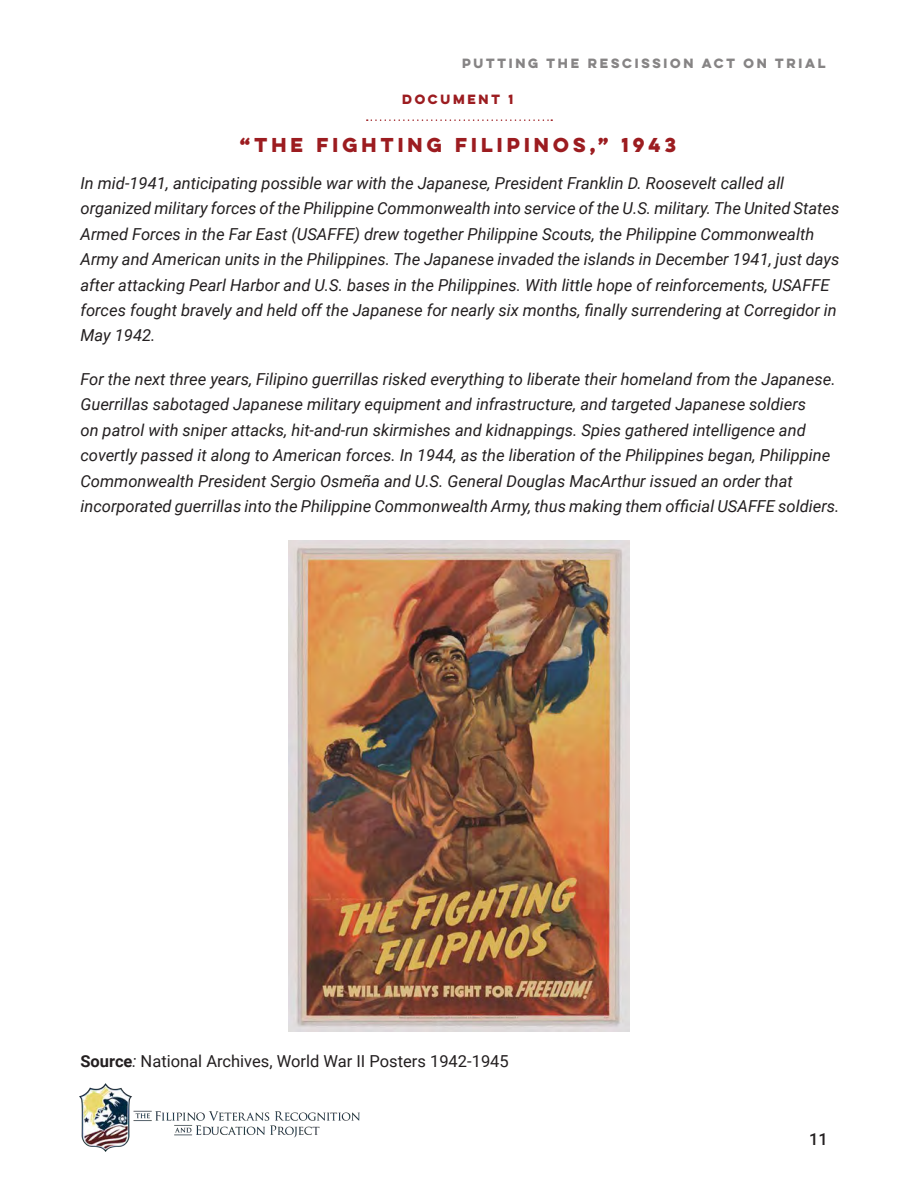
<style>
.page{position:relative;width:918px;height:1188px;background:#fff}
.page>*{position:absolute;margin:0;border:0;box-sizing:border-box;transform-origin:0 0}
.document_title{font:700 18px "Lulo Clean W01 One";color:#9c1c20}
.italic_para{font:italic 16.5px/25.5px "Roboto";color:#231f20}
.regular_para{font:16.5px "Roboto";color:#231f20}
.t1{font:500 16.5px "Roboto";color:#231f20}
.t2{font:700 12px "Lulo Clean W01 One";color:#231f20}
.headlines{font:700 12px "Lulo Clean W01 One";color:#9c1c20}
.s1{font-weight:700}
.s2{font-style:italic}
</style>
<div class="page">
<img style="left:80px;top:1083px;width:279px;height:69px">
<img style="left:288px;top:540px;width:342px;height:492px">
<svg style="left:367px;top:119px;width:185px;height:2px"></svg>
<p class="t2" style="left:462px;top:55px;width:368px">PUTTING THE RESCISSION ACT ON TRIAL</p>
<p class="headlines" style="left:402px;top:91px;width:115px">DOCUMENT 1</p>
<p class="document_title" style="left:240px;top:132px;width:442px">“THE FIGHTING FILIPINOS,” 1943</p>
<p class="italic_para" style="left:80px;top:169px;width:761px">In mid-1941, anticipating possible war with the Japanese, President Franklin D. Roosevelt called all organized military forces of the Philippine Commonwealth into service of the U.S. military. The United States Armed Forces in the Far East (USAFFE) drew together Philippine Scouts, the Philippine Commonwealth Army and American units in the Philippines. The Japanese invaded the islands in December 1941, just days after attacking Pearl Harbor and U.S. bases in the Philippines. With little hope of reinforcements, USAFFE forces fought bravely and held off the Japanese for nearly six months, finally surrendering at Corregidor in May 1942.</p>
<p class="italic_para" style="left:80px;top:366px;width:761px">For the next three years, Filipino guerrillas risked everything to liberate their homeland from the Japanese.<br>Guerrillas sabotaged Japanese military equipment and infrastructure, and targeted Japanese soldiers<br>on patrol with sniper attacks, hit-and-run skirmishes and kidnappings. Spies gathered intelligence and covertly passed it along to American forces. In 1944, as the liberation of the Philippines began, Philippine Commonwealth President Sergio Osmeña and U.S. General Douglas MacArthur issued an order that incorporated guerrillas into the Philippine Commonwealth Army, thus making them official USAFFE soldiers.</p>
<p class="regular_para" style="left:80px;top:1050px;width:430px"><span class="s1">Source</span><span class="s2">:</span> National Archives, World War II Posters 1942-1945</p>
<p class="t1" style="left:809px;top:1127px;width:20px">11</p>
</div>
